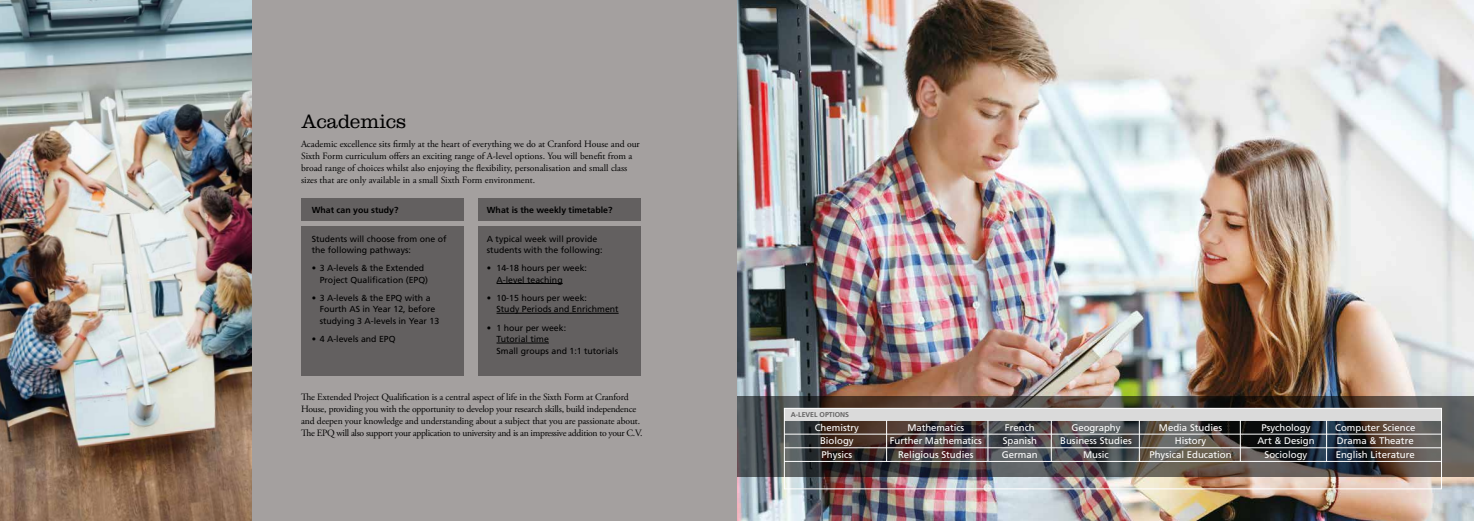
<style>
.page{position:relative;width:1474px;height:521px;background:#fff}
.page>*{position:absolute;margin:0;border:0;box-sizing:border-box;transform-origin:0 0}
.t1{font:300 20.12px "Clarendon";color:#000}
.t2{font:9.62px/12.2px "Adobe Garamond Pro";letter-spacing:-.01em;color:#000}
.t3{font:9.62px "Frutiger";color:#fff}
.t4{font:8.75px/11.4px "Frutiger";color:#000}
.t5{font:700 8.75px "Frutiger";color:#000}
.t6{font:700 7px "Frutiger";color:#646363}
</style>
<div class="page">
<div style="left:251px;top:0;width:486px;height:521px;background:#a4a09f"></div>
<img style="left:737px;top:0;width:736px;height:521px">
<svg style="left:737px;top:396px;width:736px;height:81px;background:#4b4645"></svg>
<img style="left:0;top:0;width:251px;height:521px">
<div style="left:301px;top:198px;width:163px;height:22px;background:#636060"></div>
<div style="left:301px;top:226px;width:163px;height:149px;background:#636060"></div>
<div style="left:478px;top:198px;width:163px;height:22px;background:#636060"></div>
<div style="left:478px;top:226px;width:163px;height:149px;background:#636060"></div>
<hr style="left:496px;top:283px;width:66px;height:1px;background:#000">
<hr style="left:496px;top:313px;width:122px;height:1px;background:#000">
<hr style="left:496px;top:343px;width:53px;height:1px;background:#000">
<div style="left:784px;top:408px;width:657px;height:12px;background:#dadada"></div>
<div style="left:784px;top:408px;width:657px;height:81px;border:1px solid #fff"></div>
<hr style="left:784px;top:434px;width:657px;height:1px;background:#fff">
<hr style="left:784px;top:447px;width:657px;height:1px;background:#fff">
<hr style="left:784px;top:461px;width:657px;height:1px;background:#fff">
<hr style="left:886px;top:420px;width:1px;height:41px;background:#fff">
<hr style="left:987px;top:420px;width:1px;height:41px;background:#fff">
<hr style="left:1051px;top:420px;width:1px;height:41px;background:#fff">
<hr style="left:1139px;top:420px;width:1px;height:42px;background:#fff">
<hr style="left:1240px;top:420px;width:1px;height:41px;background:#fff">
<hr style="left:1326px;top:420px;width:1px;height:42px;background:#fff">
<h1 class="t1" style="left:301px;top:109px;width:107px">Academics</h1>
<p class="t2" style="left:301px;top:138px;width:340px">Academic excellence sits firmly at the heart of everything we do at Cranford House and our Sixth Form curriculum offers an exciting range of A-level options. You will benefit from a broad range of choices whilst also enjoying the flexibility, personalisation and small class sizes that are only available in a small Sixth Form environment.</p>
<p class="t5" style="left:312px;top:205px;width:88px">What can you study?</p>
<p class="t4" style="left:312px;top:233px;width:136px">Students will choose from one of the following pathways:</p>
<p class="t4" style="left:320px;top:262px;width:110px;text-indent:-8px">• 3 A-levels &amp; the Extended<br>Project Qualification (EPQ)</p>
<p class="t4" style="left:320px;top:292px;width:121px;text-indent:-8px">• 3 A-levels &amp; the EPQ with a<br>Fourth AS in Year 12, before studying 3 A-levels in Year 13</p>
<p class="t4" style="left:312px;top:333px;width:85px">• 4 A-levels and EPQ</p>
<p class="t5" style="left:487px;top:205px;width:127px">What is the weekly timetable?</p>
<p class="t4" style="left:487px;top:233px;width:117px">A typical week will provide students with the following:</p>
<p class="t4" style="left:496px;top:262px;width:92px;text-indent:-10px">• 14-18 hours per week:<br>A-level teaching</p>
<p class="t4" style="left:496px;top:292px;width:124px;text-indent:-10px">• 10-15 hours per week:<br>Study Periods and Enrichment</p>
<p class="t4" style="left:496px;top:322px;width:123px;text-indent:-10px">• 1 hour per week:<br>Tutorial time<br>Small groups and 1:1 tutorials</p>
<p class="t2" style="left:301px;top:391px;width:343px">The Extended Project Qualification is a central aspect of life in the Sixth Form at Cranford House, providing you with the opportunity to develop your research skills, build independence and deepen your knowledge and understanding about a subject that you are passionate about.<br>The EPQ will also support your application to university and is an impressive addition to your C.V.</p>
<p class="t6" style="left:790px;top:410px;width:60px">A-LEVEL OPTIONS</p>
<p class="t3" style="left:814px;top:422px;width:46px">Chemistry</p>
<p class="t3" style="left:907px;top:422px;width:58px">Mathematics</p>
<p class="t3" style="left:1004px;top:422px;width:31px">French</p>
<p class="t3" style="left:1071px;top:422px;width:50px">Geography</p>
<p class="t3" style="left:1158px;top:422px;width:65px">Media Studies</p>
<p class="t3" style="left:1261px;top:422px;width:51px">Psychology</p>
<p class="t3" style="left:1335px;top:422px;width:82px">Computer Science</p>
<p class="t3" style="left:820px;top:435px;width:35px">Biology</p>
<p class="t3" style="left:889px;top:435px;width:93px">Further Mathematics</p>
<p class="t3" style="left:1002px;top:435px;width:36px">Spanish</p>
<p class="t3" style="left:1060px;top:435px;width:73px">Business Studies</p>
<p class="t3" style="left:1174px;top:435px;width:33px">History</p>
<p class="t3" style="left:1257px;top:435px;width:59px">Art &amp; Design</p>
<p class="t3" style="left:1336px;top:435px;width:79px">Drama &amp; Theatre</p>
<p class="t3" style="left:821px;top:449px;width:32px">Physics</p>
<p class="t3" style="left:898px;top:449px;width:77px">Religious Studies</p>
<p class="t3" style="left:1001px;top:449px;width:37px">German</p>
<p class="t3" style="left:1083px;top:449px;width:27px">Music</p>
<p class="t3" style="left:1149px;top:449px;width:84px">Physical Education</p>
<p class="t3" style="left:1264px;top:449px;width:44px">Sociology</p>
<p class="t3" style="left:1335px;top:449px;width:81px">English Literature</p>
</div>
